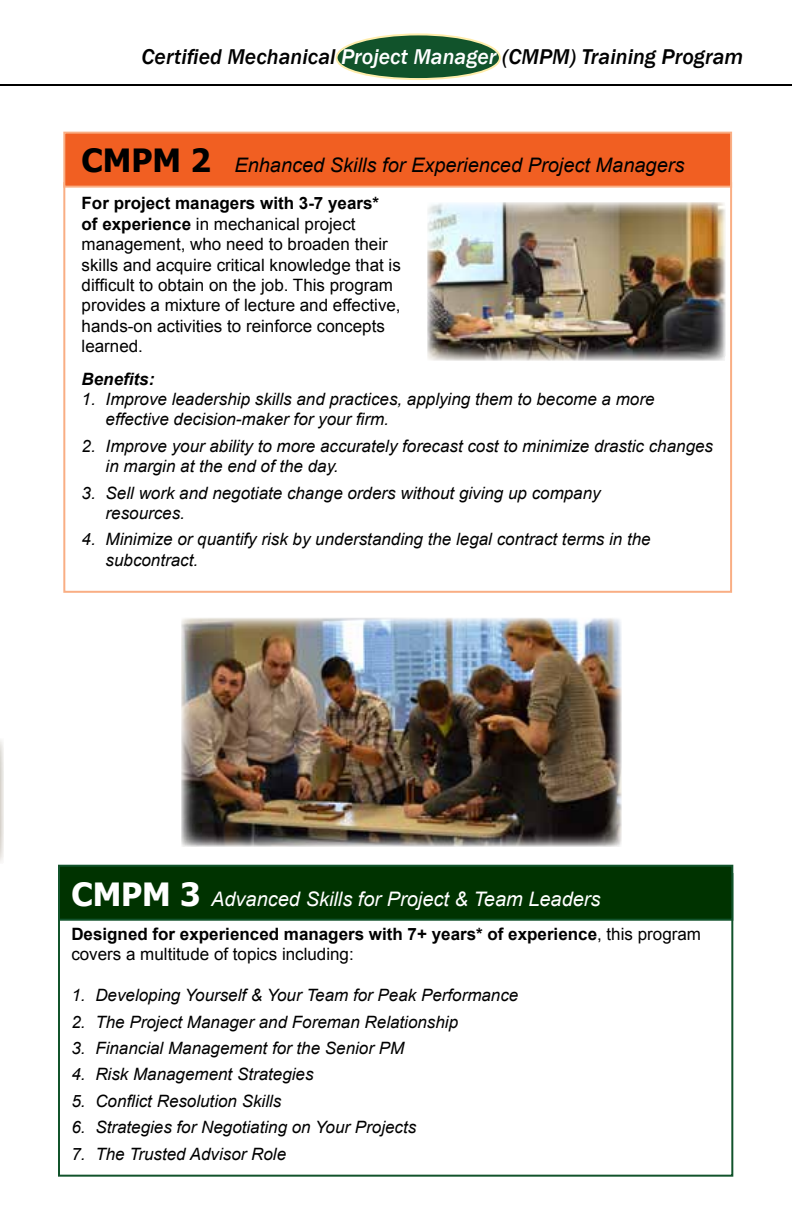
<style>
.page{position:relative;width:792px;height:1224px;background:#fff}
.page>*{position:absolute;margin:0;border:0;box-sizing:border-box;transform-origin:0 0}
.t1{font:700 36px "Tahoma";color:#fff}
.t2{font:italic 500 22px "Franklin Gothic";color:#000}
.t3{font:italic 20px "Arial";color:#000}
.t4{font:italic 20px "Arial";color:#fff}
.t5{font:italic 17px/20.4px "Arial";color:#000}
.t6{font:17px/20.4px "Arial";color:#000}
.t7{font:700 17px/20.4px "Arial";color:#000}
.t8{font:italic 700 17px "Arial";color:#000}
.s1{color:#fff}
.s2{font-family:"Tahoma";font-weight:700;font-style:normal;font-size:32px}
.s3{font-weight:700}
.s4{font-weight:400}
</style>
<div class="page">
<div style="left:58px;top:865px;width:675px;height:56px;background:#030;border:2px solid #11532b"></div>
<div style="left:63px;top:132px;width:669px;height:56px;background:#f15f22;border:2px solid #f9ae84"></div>
<img style="left:181px;top:618px;width:441px;height:228px">
<img style="left:427px;top:203px;width:298px;height:158px">
<hr style="left:0;top:84px;width:792px;height:2px;background:#000">
<div style="left:337px;top:34px;width:163px;height:45px;background:#11532b;border-radius:50%"></div>
<div style="left:336px;top:33px;width:165px;height:47px;border:2px solid #ffedab;border-radius:50%"></div>
<img style="left:0;top:740px;width:4px;height:122px">
<p class="t2" style="left:142px;top:43px;width:603px">Certified Mechanical <span class="s1">Project Manager</span> (CMPM) Training Program</p>
<p class="t3" style="left:82px;top:152px;width:604px"><span class="s2">CMPM 2</span> Enhanced Skills for Experienced Project Managers</p>
<p class="t6" style="left:82px;top:194px;width:321px"><span class="s3">For project managers with 3-7 years*<br>of experience</span> in mechanical project management, who need to broaden their skills and acquire critical knowledge that is difficult to obtain on the job. This program provides a mixture of lecture and effective, hands-on activities to reinforce concepts learned.</p>
<p class="t8" style="left:82px;top:367px;width:74px">Benefits:</p>
<p class="t5" style="left:106px;top:389px;width:550px;text-indent:-24px">1. Improve leadership skills and practices, applying them to become a more effective decision-maker for your firm.</p>
<p class="t5" style="left:106px;top:436px;width:609px;text-indent:-24px">2. Improve your ability to more accurately forecast cost to minimize drastic changes in margin at the end of the day.</p>
<p class="t5" style="left:106px;top:483px;width:497px;text-indent:-24px">3. Sell work and negotiate change orders without giving up company resources.</p>
<p class="t5" style="left:106px;top:530px;width:547px;text-indent:-24px">4. Minimize or quantify risk by understanding the legal contract terms in the subcontract.</p>
<h1 class="t1" style="left:71px;top:864px;width:147px">CMPM 2</h1>
<p class="t4" style="left:71px;top:886px;width:531px"><span class="s2">CMPM 3</span> Advanced Skills for Project &amp; Team Leaders</p>
<p class="t7" style="left:71px;top:924px;width:631px">Designed for experienced managers with 7+ years* of experience<span class="s4">, this program covers a multitude of topics including:</span></p>
<p class="t5" style="left:71px;top:985px;width:449px">1. Developing Yourself &amp; Your Team for Peak Performance</p>
<p class="t5" style="left:71px;top:1012px;width:388px">2. The Project Manager and Foreman Relationship</p>
<p class="t5" style="left:71px;top:1038px;width:334px">3. Financial Management for the Senior PM</p>
<p class="t5" style="left:71px;top:1064px;width:244px">4. Risk Management Strategies</p>
<p class="t5" style="left:71px;top:1091px;width:212px">5. Conflict Resolution Skills</p>
<p class="t5" style="left:71px;top:1117px;width:346px">6. Strategies for Negotiating on Your Projects</p>
<p class="t5" style="left:71px;top:1144px;width:216px">7. The Trusted Advisor Role</p>
</div>
